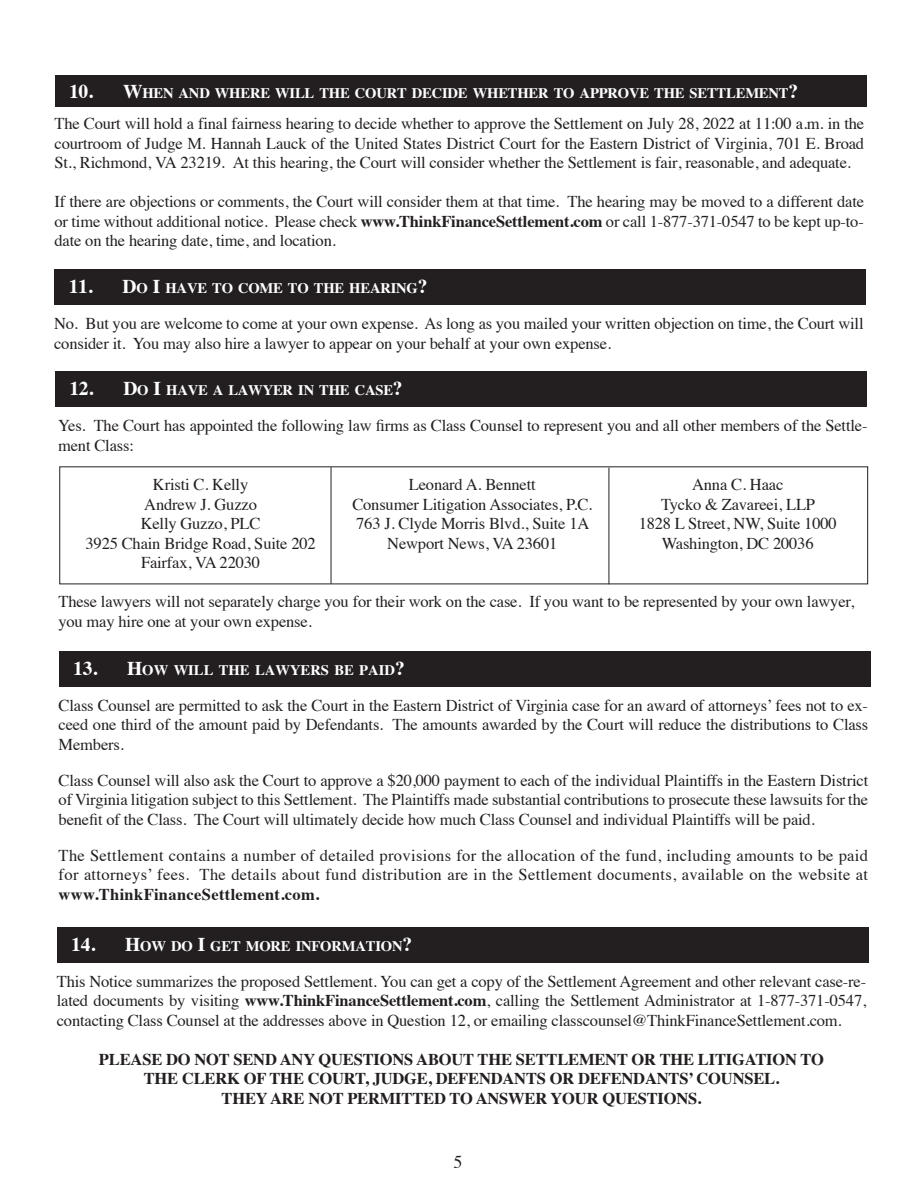
<style>
.page{position:relative;width:919px;height:1189px;background:#fff}
.page>*{position:absolute;margin:0;border:0;box-sizing:border-box;transform-origin:0 0}
.t1{font:18px "Times";color:#231f20}
.t2{font:16.5px/19.5px "Times";letter-spacing:-.01em;color:#231f20;text-align:justify}
.t3{font:700 16.5px "Times";letter-spacing:-.01em;color:#231f20}
.t4{font:700 14.7px "Times";letter-spacing:-.015em;color:#fff}
.s1{font-size:19.5px}
.s2{font-family:"Times New Roman"}
.s3{font-weight:700}
</style>
<div class="page">
<hr style="left:331px;top:467px;width:1px;height:116px;background:#231f20">
<hr style="left:609px;top:467px;width:1px;height:117px;background:#231f20">
<div style="left:55px;top:75px;width:811px;height:32px;background:#231f20"></div>
<div style="left:54px;top:269px;width:812px;height:36px;background:#231f20"></div>
<div style="left:55px;top:371px;width:812px;height:36px;background:#231f20"></div>
<div style="left:59px;top:650px;width:811px;height:36px;background:#231f20"></div>
<div style="left:57px;top:926px;width:812px;height:36px;background:#231f20"></div>
<p class="t4" style="left:69px;top:79px;width:731px"><span class="s1">10. W</span>HEN AND WHERE WILL THE COURT DECIDE WHETHER TO APPROVE THE SETTLEMENT<span class="s1">?</span></p>
<p class="t2" style="left:55px;top:112px;width:811px">The Court will hold a final fairness hearing to decide whether to approve the Settlement on July 28, 2022 at 11:00 a.m. in the courtroom of Judge <span class="s2">M.</span> Hannah Lauck of the United States District Court for the Eastern District of Virginia, 701 E. Broad St., Richmond, VA 23219. At this hearing, the Court will consider whether the Settlement is fair, reasonable, and adequate.</p>
<p class="t2" style="left:55px;top:190px;width:811px">If there are objections or comments, the Court will consider them at that time. The hearing may be moved to a different date or time without additional notice. Please check <span class="s3">www.ThinkFinanceSettlement.com</span> or call 1-877-371-0547 to be kept up-to&shy;date on the hearing date, time, and location.</p>
<p class="t4" style="left:69px;top:274px;width:360px"><span class="s1">11. D</span>O <span class="s1">I</span> HAVE TO COME TO THE HEARING<span class="s1">?</span></p>
<p class="t2" style="left:54px;top:312px;width:811px">No. But you are welcome to come at your own expense. As long as you mailed your written objection on time, the Court will consider it. You may also hire a lawyer to appear on your behalf at your own expense.</p>
<p class="t4" style="left:69px;top:376px;width:335px"><span class="s1">12. D</span>O <span class="s1">I</span> HAVE A LAWYER IN THE CASE<span class="s1">?</span></p>
<p class="t2" style="left:58px;top:414px;width:811px">Yes. The Court has appointed the following law firms as Class Counsel to represent you and all other members of the Settle&shy;ment Class:</p>
<p class="t2" style="left:153px;top:473px;width:97px">Kristi C. Kelly</p>
<p class="t2" style="left:144px;top:492px;width:114px">Andrew J. Guzzo</p>
<p class="t2" style="left:141px;top:512px;width:121px">Kelly Guzzo, PLC</p>
<p class="t2" style="left:85px;top:531px;width:232px;text-align:center">3925 Chain Bridge Road, Suite 202<br>Fairfax, VA 22030</p>
<p class="t2" style="left:409px;top:473px;width:128px">Leonard A. Bennett</p>
<p class="t2" style="left:352px;top:492px;width:241px">Consumer Litigation Associates, P.C.</p>
<p class="t2" style="left:356px;top:512px;width:235px">763 J. Clyde Morris Blvd., Suite 1A</p>
<p class="t2" style="left:387px;top:531px;width:172px">Newport News, VA 23601</p>
<p class="t2" style="left:692px;top:473px;width:93px">Anna C. Haac</p>
<p class="t2" style="left:661px;top:492px;width:156px">Tycko &amp; Zavareei, LLP</p>
<p class="t2" style="left:639px;top:512px;width:200px">1828 L Street, NW, Suite 1000</p>
<p class="t2" style="left:662px;top:531px;width:153px">Washington, DC 20036</p>
<p class="t2" style="left:58px;top:590px;width:797px">These lawyers will not separately charge you for their work on the case. If you want to be represented by your own lawyer, you may hire one at your own expense.</p>
<p class="t4" style="left:73px;top:655px;width:333px"><span class="s1">13. H</span>OW WILL THE LAWYERS BE PAID<span class="s1">?</span></p>
<p class="t2" style="left:59px;top:693px;width:811px">Class Counsel are permitted to ask the Court in the Eastern District of Virginia case for an award of attorneys’ fees not to ex&shy;ceed one third of the amount paid by Defendants. The amounts awarded by the Court will reduce the distributions to Class Members.</p>
<p class="t2" style="left:59px;top:768px;width:811px">Class Counsel will also ask the Court to approve a $20,000 payment to each of the individual Plaintiffs in the Eastern District of Virginia litigation subject to this Settlement. The Plaintiffs made substantial contributions to prosecute these lawsuits for the benefit of the Class. The Court will ultimately decide how much Class Counsel and individual Plaintiffs will be paid.</p>
<p class="t2" style="left:59px;top:843px;width:811px">The Settlement contains a number of detailed provisions for the allocation of the fund, including amounts to be paid for attorneys’ fees. The details about fund distribution are in the Settlement documents, available on the website at <span class="s3">www.ThinkFinanceSettlement.com.</span></p>
<p class="t4" style="left:71px;top:931px;width:342px"><span class="s1">14. H</span>OW DO <span class="s1">I</span> GET MORE INFORMATION<span class="s1">?</span></p>
<p class="t2" style="left:57px;top:969px;width:811px">This Notice summarizes the proposed Settlement. You can get a copy of the Settlement Agreement and other relevant case-re&shy;lated documents by visiting <span class="s3">www.ThinkFinanceSettlement.com</span>, calling the Settlement Administrator at 1-877-371-0547, contacting Class Counsel at the addresses above in Question 12, or emailing classcounsel@ThinkFinanceSettlement.com.</p>
<p class="t3" style="left:99px;top:1042px;width:726px">PLEASE DO NOT SEND ANY QUESTIONS ABOUT THE SETTLEMENT OR THE LITIGATION TO</p>
<p class="t3" style="left:144px;top:1062px;width:637px">THE CLERK OF THE COURT, JUDGE, DEFENDANTS OR DEFENDANTS’ COUNSEL.</p>
<p class="t3" style="left:222px;top:1081px;width:481px">THEY ARE NOT PERMITTED TO ANSWER YOUR QUESTIONS.</p>
<p class="t1" style="left:453px;top:1144px;width:10px">5</p>
</div>
